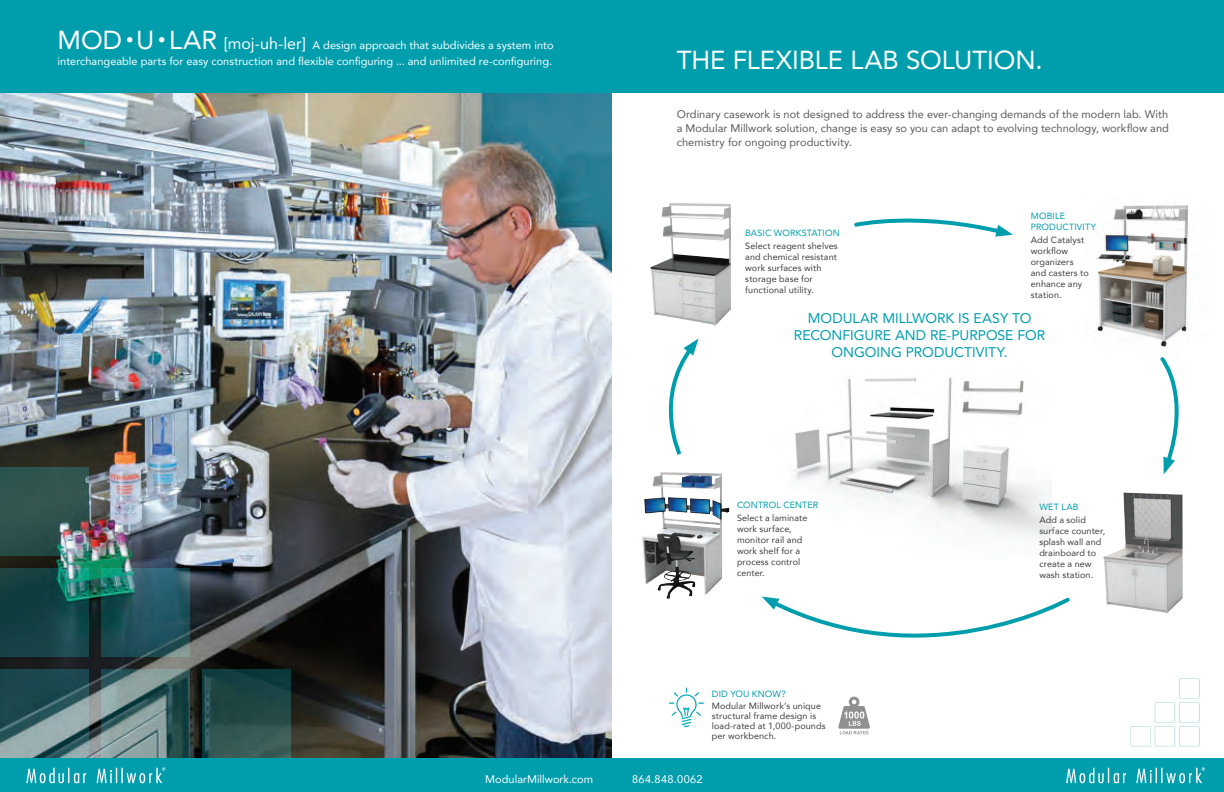
<style>
.page{position:relative;width:1224px;height:792px;background:#fff}
.page>*{position:absolute;margin:0;border:0;box-sizing:border-box;transform-origin:0 0}
.t1{font:26px "Avenir";letter-spacing:-.005em;color:#fff}
.t2{font:14px/17px "Avenir";color:#009ead;text-align:center}
.t3{font:11px/14px "Avenir";letter-spacing:.005em;color:#57585a;text-align:justify}
.t4{font:11px/16px "Avenir";letter-spacing:.005em;color:#fff}
.t5{font:11px "Avenir";letter-spacing:.025em;color:#fff}
.t6{font:9px/11px "Avenir";letter-spacing:.01em;color:#3e3e3f}
.t7{font:9px/11px "Avenir";letter-spacing:.015em;color:#009ead}
.s1{font-size:26px}
.s2{font-size:16px}
</style>
<div class="page">
<img style="left:1096px;top:205px;width:93px;height:143px">
<img style="left:0;top:93px;width:612px;height:665px">
<div style="left:0;top:0;width:612px;height:93px;background:#009ead"></div>
<div style="left:0;top:758px;width:1224px;height:34px;background:#009ead"></div>
<svg style="left:202px;top:670px;width:89px;height:88px;background:#254b49"></svg>
<svg style="left:101px;top:670px;width:89px;height:88px;background:#5f7e7e"></svg>
<svg style="left:0;top:670px;width:89px;height:88px;background:#4a6e73"></svg>
<svg style="left:0;top:568px;width:89px;height:89px;background:#164b4c"></svg>
<svg style="left:101px;top:568px;width:89px;height:89px;background:#255b63"></svg>
<img style="left:0;top:467px;width:89px;height:89px">
<svg style="left:1066px;top:768px;width:60px;height:16px"></svg>
<svg style="left:1136px;top:767px;width:69px;height:16px"></svg>
<svg style="left:1130px;top:678px;width:70px;height:68px"></svg>
<svg style="left:26px;top:768px;width:60px;height:16px"></svg>
<svg style="left:97px;top:767px;width:68px;height:16px"></svg>
<svg style="left:838px;top:697px;width:32px;height:37px"></svg>
<svg style="left:669px;top:687px;width:35px;height:40px"></svg>
<img style="left:650px;top:203px;width:81px;height:123px">
<svg style="left:1160px;top:357px;width:19px;height:117px"></svg>
<svg style="left:668px;top:339px;width:31px;height:116px"></svg>
<svg style="left:854px;top:218px;width:159px;height:19px"></svg>
<div style="left:612px;top:0;width:612px;height:93px;background:#009ead"></div>
<img style="left:793px;top:377px;width:259px;height:165px">
<div style="left:626px;top:447px;width:177px;height:176px;background:#fff;border-radius:50%"></div>
<img style="left:642px;top:472px;width:88px;height:127px">
<img style="left:1103px;top:492px;width:80px;height:122px">
<svg style="left:762px;top:596px;width:308px;height:42px"></svg>
<p class="t4" style="left:58px;top:37px;width:497px"><span class="s1">MOD</span> <sup>•</sup> <span class="s1">U</span> <sup>•</sup> <span class="s1">LAR</span> <span class="s2">[moj-uh-ler]</span> A design approach that subdivides a system into interchangeable parts for easy construction and flexible configuring ... and unlimited re-configuring.</p>
<h1 class="t1" style="left:677px;top:39px;width:367px">THE FLEXIBLE LAB SOLUTION.</h1>
<p class="t3" style="left:677px;top:107px;width:494px">Ordinary casework is not designed to address the ever-changing demands of the modern lab. With a Modular Millwork solution, change is easy so you can adapt to evolving technology, workflow and chemistry for ongoing productivity.</p>
<p class="t7" style="left:745px;top:227px;width:96px">BASIC WORKSTATION</p>
<p class="t6" style="left:745px;top:240px;width:94px">Select reagent shelves and chemical resistant work surfaces with storage base for functional utility.</p>
<p class="t7" style="left:1031px;top:210px;width:67px">MOBILE<br>PRODUCTIVITY</p>
<p class="t6" style="left:1031px;top:234px;width:60px">Add Catalyst workflow organizers and casters to enhance any station.</p>
<h2 class="t2" style="left:794px;top:309px;width:253px">MODULAR MILLWORK IS EASY TO<br>RECONFIGURE AND RE-PURPOSE FOR<br>ONGOING PRODUCTIVITY.</h2>
<p class="t7" style="left:737px;top:499px;width:83px">CONTROL CENTER</p>
<p class="t6" style="left:737px;top:512px;width:72px">Select a laminate work surface, monitor rail and work shelf for a process control center.</p>
<p class="t7" style="left:712px;top:688px;width:75px">DID YOU KNOW?</p>
<p class="t6" style="left:712px;top:700px;width:115px;line-height:10px">Modular Millwork’s unique structural frame design is load-rated at 1,000-pounds per workbench.</p>
<p class="t7" style="left:1039px;top:501px;width:41px">WET LAB</p>
<p class="t6" style="left:1039px;top:514px;width:67px">Add a solid surface counter, splash wall and drainboard to create a new wash station.</p>
<p class="t4" style="left:485px;top:771px;width:109px">ModularMillwork.com</p>
<p class="t5" style="left:632px;top:770px;width:72px">864.848.0062</p>
</div>
